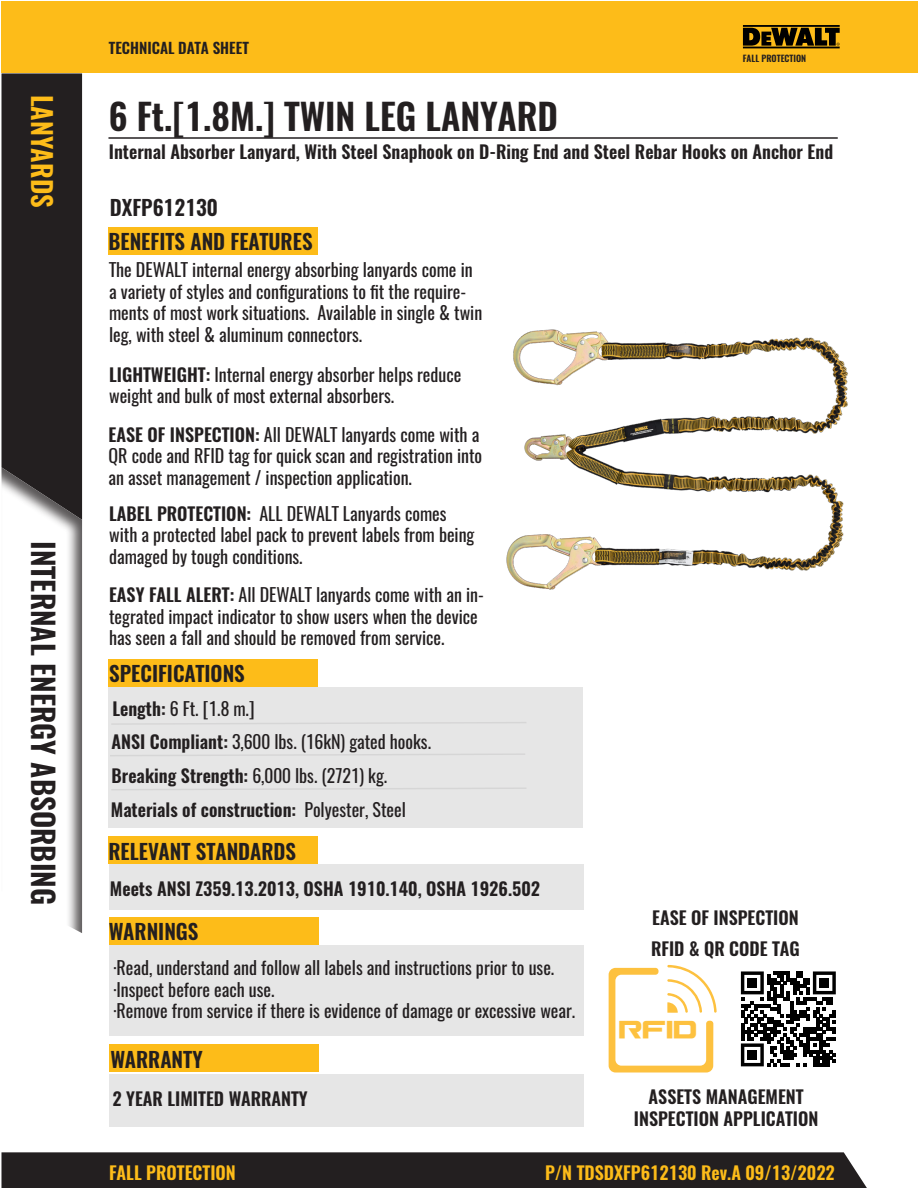
<style>
.page{position:relative;width:918px;height:1188px;background:#fff}
.page>*{position:absolute;margin:0;border:0;box-sizing:border-box;transform-origin:0 0}
.t1{font:600 36px "Oswald";color:#231f20}
.t2{font:34.65px "Brushless Sans";color:#fdc13f;scale:1.06 1}
.t3{font:600 30px "Oswald";color:#231f20}
.t4{font:600 27px "Oswald";color:#fdbc19}
.t5{font:600 21px "Oswald";color:#231f20}
.t6{font:18px/21.6px "Oswald";color:#231f20}
.t7{font:600 18px/21.6px "Oswald";color:#231f20;text-align:center}
.t8{font:600 18px "Oswald";color:#fdbc19}
.t9{font:600 15px "Oswald";color:#231f20}
.t10{font:600 9px "Oswald";color:#231f20}
.s1{font-weight:600}
.s2{font-weight:400}
</style>
<div class="page">
<img style="left:506px;top:329px;width:342px;height:261px">
<div style="left:2px;top:1px;width:916px;height:72px;background:#fdbc19"></div>
<div style="left:2px;top:73px;width:80px;height:393px;background:#231f20"></div>
<div style="left:1px;top:466px;width:82px;height:469px;background:#231f20;opacity:.75"></div>
<hr style="left:108px;top:137px;width:730px;height:2px;background:#231f20">
<hr style="left:743px;top:25px;width:97px;height:2px;background:#000">
<svg style="left:743px;top:28px;width:97px;height:18px"></svg>
<hr style="left:743px;top:47px;width:97px;height:1px;background:#000">
<div style="left:1px;top:1152px;width:866px;height:36px;background:#231f20"></div>
<div style="left:108px;top:659px;width:210px;height:28px;background:#fdbc19"></div>
<div style="left:108px;top:837px;width:210px;height:27px;background:#fdbc19"></div>
<div style="left:109px;top:1045px;width:210px;height:27px;background:#fdbc19"></div>
<div style="left:109px;top:917px;width:210px;height:28px;background:#fdbc19"></div>
<div style="left:108px;top:688px;width:475px;height:140px;background:#e6e6e6"></div>
<div style="left:109px;top:865px;width:474px;height:45px;background:#e6e6e6"></div>
<div style="left:109px;top:1074px;width:475px;height:52px;background:#e6e6e6"></div>
<div style="left:110px;top:946px;width:474px;height:90px;background:#e6e6e6"></div>
<svg style="left:112px;top:722px;width:414px;height:3px"></svg>
<svg style="left:110px;top:754px;width:415px;height:2px"></svg>
<svg style="left:111px;top:788px;width:415px;height:2px"></svg>
<div style="left:108px;top:227px;width:210px;height:28px;background:#fdbc19"></div>
<svg style="left:609px;top:965px;width:108px;height:108px"></svg>
<svg style="left:741px;top:971px;width:95px;height:95px"></svg>
<div style="left:747px;top:978px;width:10px;height:10px;background:#000"></div>
<div style="left:819px;top:978px;width:10px;height:10px;background:#000"></div>
<div style="left:747px;top:1050px;width:10px;height:10px;background:#000"></div>
<p class="t4" style="left:61px;top:95px;width:115px;rotate:90deg">LANYARDS</p>
<p class="t3" style="left:64px;top:541px;width:365px;rotate:90deg">INTERNAL ENERGY ABSORBING</p>
<p class="t9" style="left:109px;top:37px;width:142px">TECHNICAL DATA SHEET</p>
<p class="t1" style="left:109px;top:91px;width:451px">6 Ft.[1.8M.] TWIN LEG LANYARD</p>
<p class="t10" style="left:743px;top:52px;width:65px">FALL PROTECTION</p>
<p class="t7" style="left:109px;top:141px;width:726px">Internal Absorber Lanyard, With Steel Snaphook on D-Ring End and Steel Rebar Hooks on Anchor End</p>
<p class="t5" style="left:110px;top:192px;width:110px">DXFP612130</p>
<p class="t5" style="left:108px;top:227px;width:206px">BENEFITS AND FEATURES</p>
<p class="t6" style="left:109px;top:259px;width:375px">The DEWALT internal energy absorbing lanyards come in a variety of styles and configurations to fit the require&shy;ments of most work situations. Available in single &amp; twin leg, with steel &amp; aluminum connectors.</p>
<p class="t6" style="left:109px;top:364px;width:354px"><span class="s1">LIGHTWEIGHT:</span> Internal energy absorber helps reduce weight and bulk of most external absorbers.</p>
<p class="t6" style="left:108px;top:424px;width:375px"><span class="s1">EASE OF INSPECTION:</span> All DEWALT lanyards come with a<br>QR code and RFID tag for quick scan and registration into an asset management / inspection application.</p>
<p class="t6" style="left:109px;top:502px;width:367px"><span class="s1">LABEL PROTECTION:</span> ALL DEWALT Lanyards comes with a protected label pack to prevent labels from being damaged by tough conditions.</p>
<p class="t6" style="left:109px;top:584px;width:376px"><span class="s1">EASY FALL ALERT:</span> All DEWALT lanyards come with an in&shy;tegrated impact indicator to show users when the device has seen a fall and should be removed from service.</p>
<p class="t5" style="left:109px;top:659px;width:137px">SPECIFICATIONS</p>
<p class="t6" style="left:112px;top:698px;width:144px"><span class="s1">Length:</span> 6 Ft. [1.8 m.]</p>
<p class="t6" style="left:112px;top:731px;width:321px"><span class="s1">ANSI Compliant:</span> 3,600 lbs. (16kN) gated hooks.</p>
<p class="t6" style="left:112px;top:765px;width:277px"><span class="s1">Breaking Strength:</span> 6,000 lbs. (2721) kg.</p>
<p class="t7" style="left:111px;top:800px;width:297px">Materials of construction: <span class="s2">Polyester, Steel</span></p>
<p class="t5" style="left:108px;top:836px;width:189px">RELEVANT STANDARDS</p>
<p class="t7" style="left:110px;top:878px;width:432px">Meets ANSI Z359.13.2013, OSHA 1910.140, OSHA 1926.502</p>
<p class="t5" style="left:109px;top:917px;width:91px">WARNINGS</p>
<p class="t6" style="left:113px;top:957px;width:442px">·Read, understand and follow all labels and instructions prior to use.</p>
<p class="t6" style="left:113px;top:979px;width:163px">·Inspect before each use.</p>
<p class="t6" style="left:113px;top:1000px;width:463px">·Remove from service if there is evidence of damage or excessive wear.</p>
<p class="t5" style="left:110px;top:1044px;width:94px">WARRANTY</p>
<p class="t7" style="left:112px;top:1089px;width:197px">2 YEAR LIMITED WARRANTY</p>
<p class="t7" style="left:652px;top:907px;width:148px">EASE OF INSPECTION</p>
<p class="t7" style="left:651px;top:939px;width:150px">RFID &amp; QR CODE TAG</p>
<p class="t2" style="left:618px;top:1007px;width:76px">RFID</p>
<p class="t7" style="left:634px;top:1086px;width:186px">ASSETS MANAGEMENT<br>INSPECTION APPLICATION</p>
<p class="t8" style="left:109px;top:1160px;width:128px">FALL PROTECTION</p>
<p class="t8" style="left:545px;top:1160px;width:291px">P/N TDSDXFP612130 Rev.A 09/13/2022</p>
</div>
